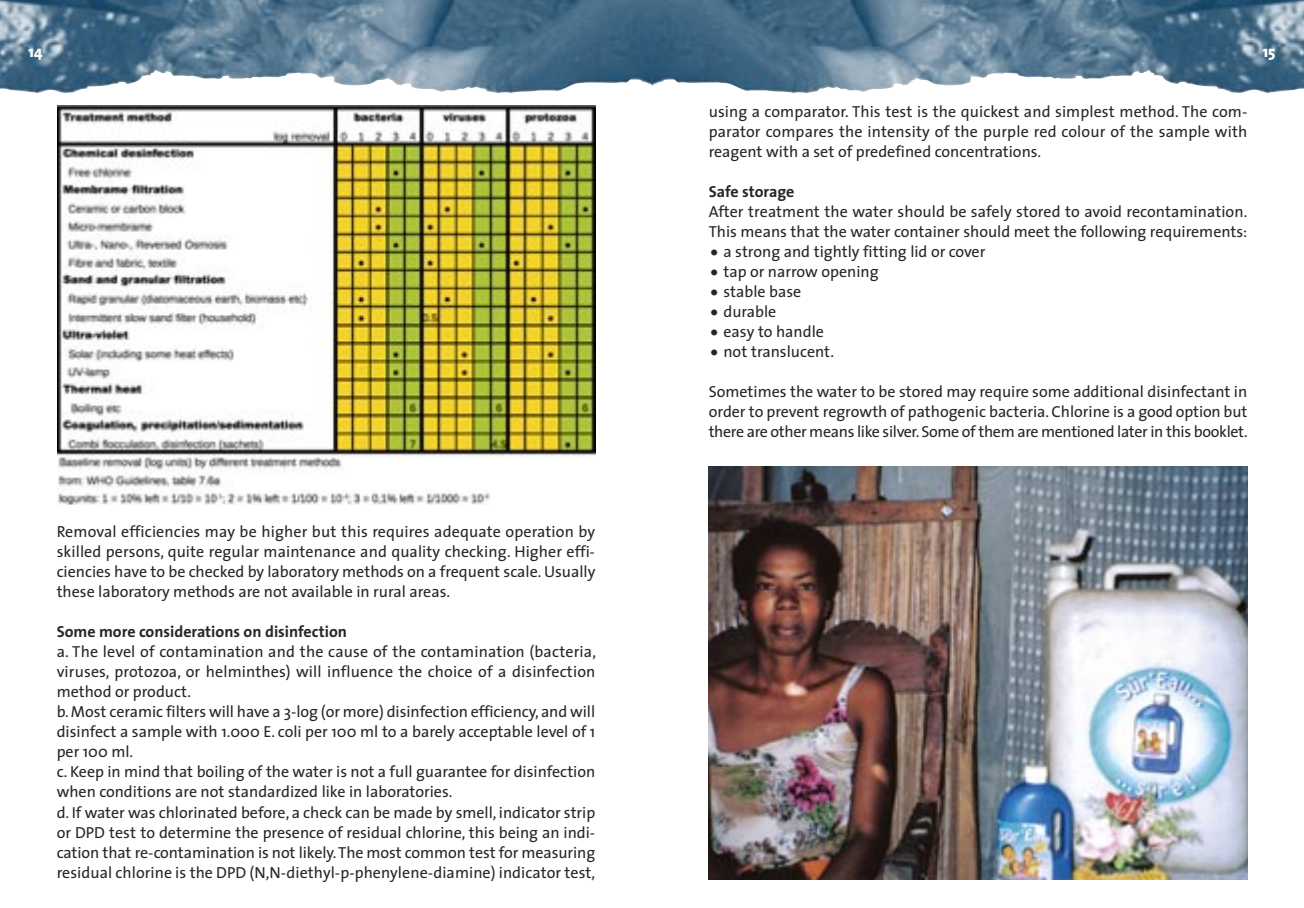
<style>
.page{position:relative;width:1304px;height:908px;background:#fff}
.page>*{position:absolute;margin:0;border:0;box-sizing:border-box;transform-origin:0 0}
.t1{font:48px "The Sans";color:#272627}
.t2{font:16px/20px "The Sans";color:#272627;text-align:justify}
.t3{font:800 16px "The Sans";color:#fff}
.s1{font-weight:700}
</style>
<div class="page">
<img style="left:0;top:0;width:1304px;height:93px">
<img style="left:709px;top:466px;width:538px;height:413px">
<img style="left:57px;top:106px;width:538px;height:398px">
<p class="t3" style="left:28px;top:46px;width:16px">14</p>
<p class="t3" style="left:1263px;top:46px;width:14px">15</p>
<p class="t2" style="left:57px;top:523px;width:540px">Removal efficiencies may be higher but this requires adequate operation by skilled persons, quite regular maintenance and quality checking. Higher effi&shy;ciencies have to be checked by laboratory methods on a frequent scale. Usually these laboratory methods are not available in rural areas.</p>
<p class="t2" style="left:57px;top:623px;width:541px;text-align:left"><span class="s1">Some more considerations on disinfection<br></span>a. The level of contamination and the cause of the contamination (bacteria, viruses, protozoa, or helminthes) will influence the choice of a disinfection method or product.<br>b. Most ceramic filters will have a 3-log (or more) disinfection efficiency, and will disinfect a sample with 1.000 E. coli per 100 ml to a barely acceptable level of 1 per 100 ml.<br>c. Keep in mind that boiling of the water is not a full guarantee for disinfection when conditions are not standardized like in laboratories.<br>d. If water was chlorinated before, a check can be made by smell, indicator strip or DPD test to determine the presence of residual chlorine, this being an indi&shy;cation that re-contamination is not likely. The most common test for measuring residual chlorine is the DPD (N,N-diethyl-p-phenylene-diamine) indicator test,</p>
<p class="t2" style="left:709px;top:103px;width:540px">using a comparator. This test is the quickest and simplest method. The com&shy;parator compares the intensity of the purple red colour of the sample with reagent with a set of predefined concentrations.</p>
<p class="t2" style="left:709px;top:183px;width:540px;text-align:left"><span class="s1">Safe storage<br></span>After treatment the water should be safely stored to avoid recontamination.<br>This means that the water container should meet the following requirements:</p>
<p class="t1" style="left:709px;top:220px;width:12px">.</p>
<p class="t2" style="left:723px;top:243px;width:263px">a strong and tightly fitting lid or cover</p>
<p class="t1" style="left:709px;top:240px;width:12px">.</p>
<p class="t2" style="left:723px;top:263px;width:157px">tap or narrow opening</p>
<p class="t1" style="left:709px;top:260px;width:12px">.</p>
<p class="t2" style="left:723px;top:283px;width:79px">stable base</p>
<p class="t1" style="left:709px;top:280px;width:12px">.</p>
<p class="t2" style="left:723px;top:303px;width:54px">durable</p>
<p class="t1" style="left:709px;top:300px;width:12px">.</p>
<p class="t2" style="left:723px;top:323px;width:102px">easy to handle</p>
<p class="t1" style="left:709px;top:320px;width:12px">.</p>
<p class="t2" style="left:723px;top:343px;width:112px">not translucent.</p>
<p class="t2" style="left:709px;top:383px;width:541px">Sometimes the water to be stored may require some additional disinfectant in order to prevent regrowth of pathogenic bacteria. Chlorine is a good option but there are other means like silver. Some of them are mentioned later in this booklet.</p>
</div>
